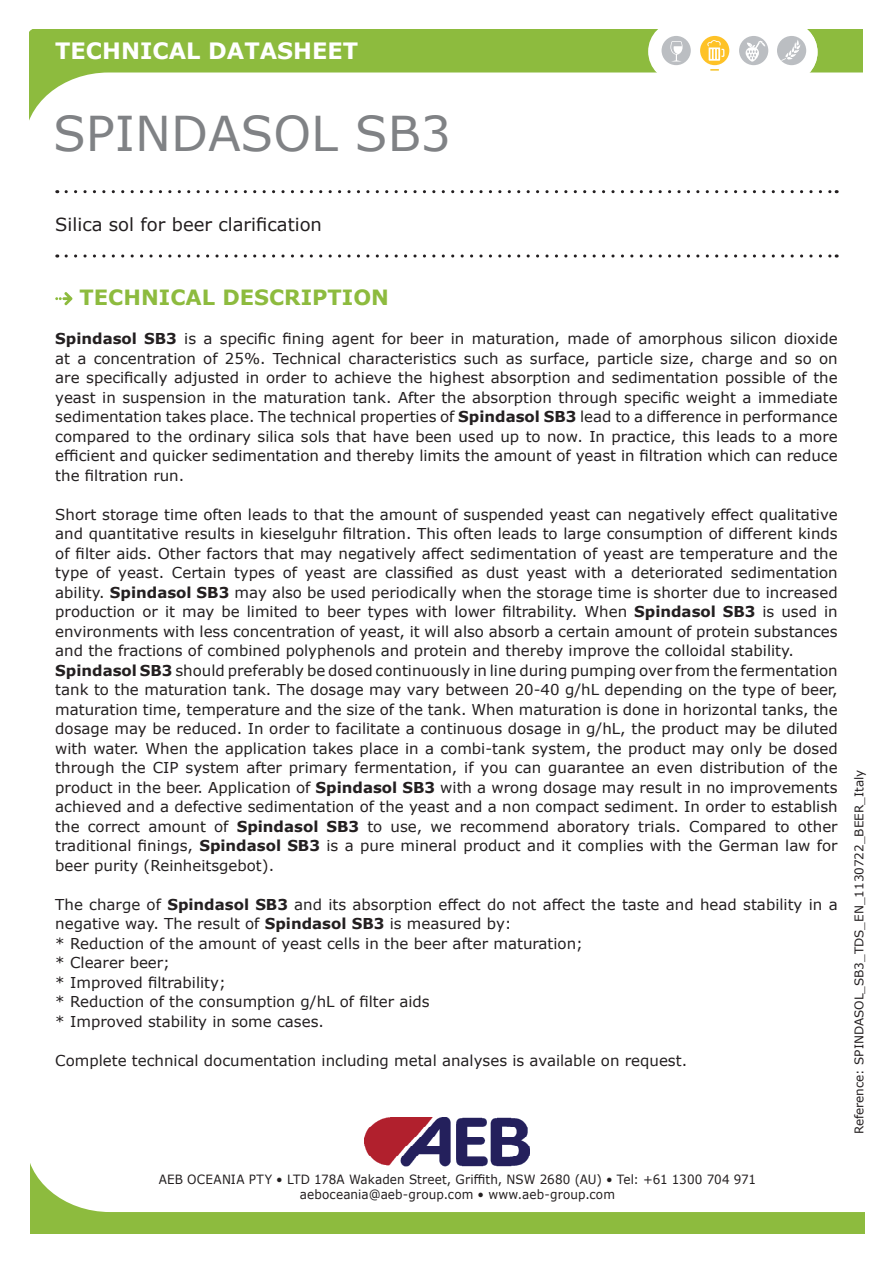
<style>
.page{position:relative;width:893px;height:1263px;background:#fff}
.page>*{position:absolute;margin:0;border:0;box-sizing:border-box;transform-origin:0 0}
.t1{font:48px "Verdana";color:#808285}
.t2{font:700 22.5px "Verdana";color:#fff}
.t3{font:700 21px "Verdana";color:#8dbb3e}
.t4{font:18px "Verdana";color:#231f20}
.t5{font:15px/19.5px "Verdana";color:#231f20}
.t6{font:12.75px/15.3px "Verdana";letter-spacing:.01em;color:#231f20;text-align:center;scale:.94 1}
.t7{font:12px "Verdana";color:#231f20}
.s1{font-weight:700}
</style>
<div class="page">
<svg style="left:66px;top:190px;width:771px;height:3px"></svg>
<svg style="left:66px;top:254px;width:771px;height:4px"></svg>
<svg style="left:29px;top:30px;width:834px;height:91px"></svg>
<svg style="left:30px;top:1163px;width:834px;height:70px"></svg>
<img style="left:365px;top:1117px;width:164px;height:49px">
<div style="left:649px;top:21px;width:167px;height:61px;background:#fff;border-radius:30px"></div>
<div style="left:650px;top:22px;width:167px;height:60px;background:#fff;border-radius:30px"></div>
<div style="left:777px;top:36px;width:29px;height:29px;background:#bbbec2;border-radius:50%"></div>
<svg style="left:781px;top:40px;width:20px;height:21px"></svg>
<div style="left:739px;top:36px;width:29px;height:29px;background:#bbbec2;border-radius:50%"></div>
<div style="left:662px;top:36px;width:29px;height:29px;background:#bbbec2;border-radius:50%"></div>
<div style="left:700px;top:36px;width:29px;height:29px;background:#fec227;border-radius:50%"></div>
<svg style="left:707px;top:40px;width:17px;height:21px"></svg>
<svg style="left:670px;top:41px;width:13px;height:21px"></svg>
<svg style="left:746px;top:41px;width:20px;height:21px"></svg>
<svg style="left:710px;top:69px;width:9px;height:2px"></svg>
<svg style="left:55px;top:292px;width:17px;height:13px"></svg>
<h2 class="t2" style="left:55px;top:35px;width:304px">TECHNICAL DATASHEET</h2>
<h1 class="t1" style="left:53px;top:101px;width:399px">SPINDASOL SB3</h1>
<p class="t4" style="left:55px;top:212px;width:268px">Silica sol for beer clarification</p>
<h3 class="t3" style="left:80px;top:283px;width:311px">TECHNICAL DESCRIPTION</h3>
<p class="t5" style="left:55px;top:329px;width:784px;text-align:justify"><span class="s1">Spindasol SB3</span> is a specific fining agent for beer in maturation, made of amorphous silicon dioxide at a concentration of 25%. Technical characteristics such as surface, particle size, charge and so on are specifically adjusted in order to achieve the highest absorption and sedimentation possible of the yeast in suspension in the maturation tank. After the absorption through specific weight a immediate sedimentation takes place. The technical properties of <span class="s1">Spindasol SB3</span> lead to a difference in performance compared to the ordinary silica sols that have been used up to now. In practice, this leads to a more efficient and quicker sedimentation and thereby limits the amount of yeast in filtration which can reduce the filtration run.</p>
<p class="t5" style="left:55px;top:504px;width:784px">Short storage time often leads to that the amount of suspended yeast can negatively effect qualitative and quantitative results in kieselguhr filtration. This often leads to large consumption of different kinds of filter aids. Other factors that may negatively affect sedimentation of yeast are temperature and the type of yeast. Certain types of yeast are classified as dust yeast with a deteriorated sedimentation ability. <span class="s1">Spindasol SB3</span> may also be used periodically when the storage time is shorter due to increased production or it may be limited to beer types with lower filtrability. When <span class="s1">Spindasol SB3</span> is used in environments with less concentration of yeast, it will also absorb a certain amount of protein substances and the fractions of combined polyphenols and protein and thereby improve the colloidal stability.<br><span class="s1">Spindasol SB3</span> should preferably be dosed continuously in line during pumping over from the fermentation tank to the maturation tank. The dosage may vary between 20-40 g/hL depending on the type of beer, maturation time, temperature and the size of the tank. When maturation is done in horizontal tanks, the dosage may be reduced. In order to facilitate a continuous dosage in g/hL, the product may be diluted with water. When the application takes place in a combi-tank system, the product may only be dosed through the CIP system after primary fermentation, if you can guarantee an even distribution of the product in the beer. Application of <span class="s1">Spindasol SB3</span> with a wrong dosage may result in no improvements achieved and a defective sedimentation of the yeast and a non compact sediment. In order to establish the correct amount of <span class="s1">Spindasol SB3</span> to use, we recommend aboratory trials. Compared to other traditional finings, <span class="s1">Spindasol SB3</span> is a pure mineral product and it complies with the German law for beer purity (Reinheitsgebot).</p>
<p class="t5" style="left:55px;top:894px;width:784px">The charge of <span class="s1">Spindasol SB3</span> and its absorption effect do not affect the taste and head stability in a negative way. The result of <span class="s1">Spindasol SB3</span> is measured by:<br>* Reduction of the amount of yeast cells in the beer after maturation;<br>* Clearer beer;<br>* Improved filtrability;<br>* Reduction of the consumption g/hL of filter aids<br>* Improved stability in some cases.</p>
<p class="t5" style="left:55px;top:1050px;width:633px">Complete technical documentation including metal analyses is available on request.</p>
<p class="t6" style="left:159px;top:1172px;width:637px">AEB OCEANIA PTY • LTD 178A Wakaden Street, Griffith, NSW 2680 (AU) • Tel: +61 1300 704 971 aeboceania@aeb-group.com • www.aeb-group.com</p>
<p class="t7" style="left:851px;top:1134px;width:366px;rotate:-90deg">Reference: SPINDASOL_SB3_TDS_EN_1130722_BEER_Italy</p>
</div>
